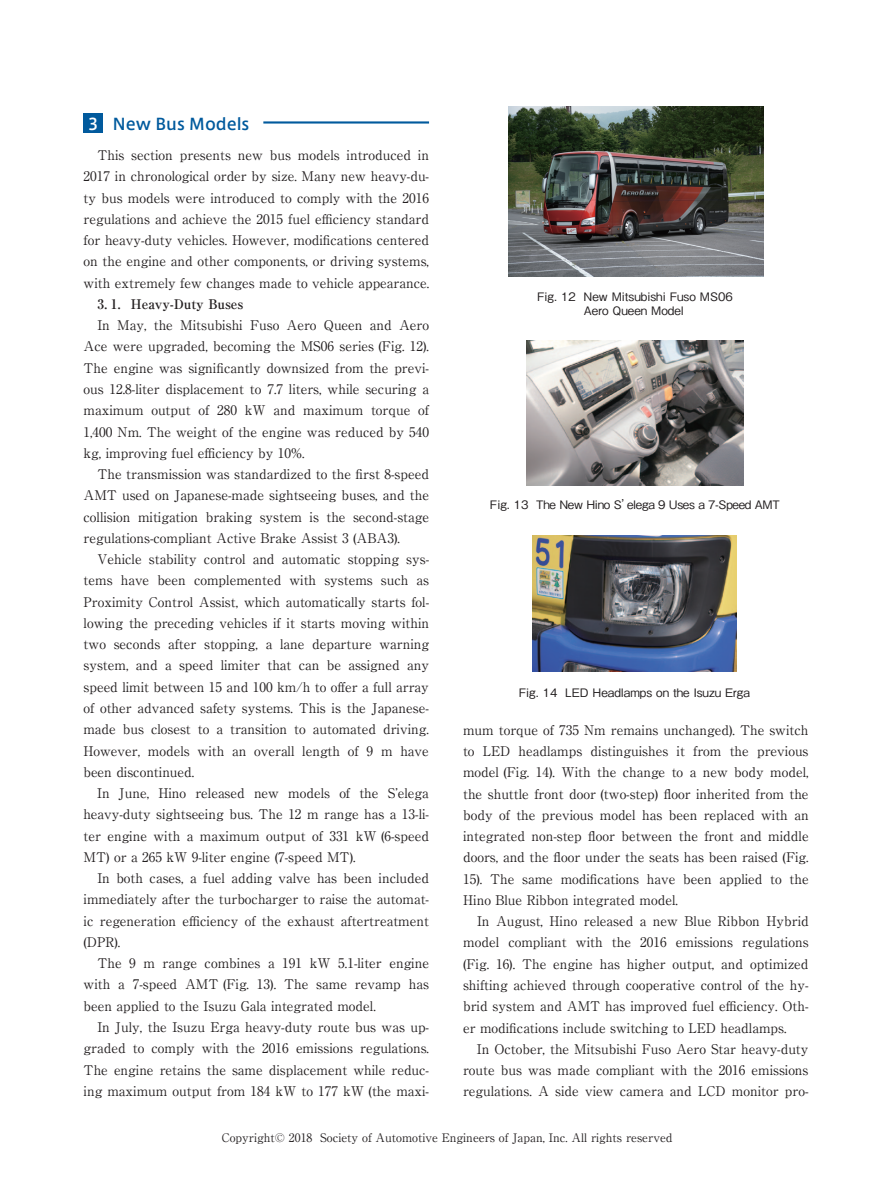
<style>
.page{position:relative;width:893px;height:1191px;background:#fff}
.page>*{position:absolute;margin:0;border:0;box-sizing:border-box;transform-origin:0 0}
.t1{font:500 15.9px "Axis Pro N";color:#015a9d}
.t2{font:13.35px/21.3px "Ryumin Pro";color:#231f20;text-align:justify}
.t3{font:700 13.35px "Ryumin Pro";color:#231f20}
.t4{font:500 11.7px/14.1px "Gothic BBB Pro";color:#231f20;text-align:center}
.t5{font:11.7px "Ryumin Pro";color:#231f20}
.t6{font:500 11.7px "Gothic BBB Pro";letter-spacing:-.025em;color:#231f20}
.s1{color:#fff}
</style>
<div class="page">
<hr style="left:263px;top:121px;width:166px;height:3px;background:#015a9d">
<div style="left:84px;top:114px;width:19px;height:19px;background:#015a9d"></div>
<img style="left:508px;top:106px;width:255px;height:170px">
<img style="left:526px;top:341px;width:217px;height:144px">
<img style="left:533px;top:535px;width:204px;height:136px">
<p class="t1" style="left:88px;top:116px;width:163px"><span class="s1">3</span> New Bus Models</p>
<p class="t2" style="left:84px;top:143px;width:347px;text-indent:14px">This section presents new bus models introduced in 2017 in chronological order by size. Many new heavy-du&shy;ty bus models were introduced to comply with the 2016 regulations and achieve the 2015 fuel efficiency standard for heavy-duty vehicles. However, modifications centered on the engine and other components, or driving systems, with extremely few changes made to vehicle appearance.</p>
<p class="t3" style="left:97px;top:293px;width:148px">3. 1. Heavy-Duty Buses</p>
<p class="t2" style="left:84px;top:314px;width:347px;text-indent:14px">In May, the Mitsubishi Fuso Aero Queen and Aero Ace were upgraded, becoming the MS06 series (Fig. 12).<br>The engine was significantly downsized from the previ&shy;ous 12.8-liter displacement to 7.7 liters, while securing a maximum output of 280 kW and maximum torque of 1,400 Nm. The weight of the engine was reduced by 540 kg, improving fuel efficiency by 10%.</p>
<p class="t2" style="left:84px;top:462px;width:347px;text-indent:14px">The transmission was standardized to the first 8-speed AMT used on Japanese-made sightseeing buses, and the collision mitigation braking system is the second-stage regulations-compliant Active Brake Assist 3 (ABA3).</p>
<p class="t2" style="left:83px;top:547px;width:347px;text-indent:14px">Vehicle stability control and automatic stopping sys&shy;tems have been complemented with systems such as Proximity Control Assist, which automatically starts fol&shy;lowing the preceding vehicles if it starts moving within two seconds after stopping, a lane departure warning system, and a speed limiter that can be assigned any speed limit between 15 and 100 km/h to offer a full array of other advanced safety systems. This is the Japanese&shy;made bus closest to a transition to automated driving.<br>However, models with an overall length of 9 m have been discontinued.</p>
<p class="t2" style="left:83px;top:781px;width:347px;text-indent:14px">In June, Hino released new models of the Sʼelega heavy-duty sightseeing bus. The 12 m range has a 13-li&shy;ter engine with a maximum output of 331 kW (6-speed MT) or a 265 kW 9-liter engine (7-speed MT).</p>
<p class="t2" style="left:84px;top:866px;width:347px;text-indent:14px">In both cases, a fuel adding valve has been included immediately after the turbocharger to raise the automat&shy;ic regeneration efficiency of the exhaust aftertreatment (DPR).</p>
<p class="t2" style="left:83px;top:951px;width:347px;text-indent:14px">The 9 m range combines a 191 kW 5.1-liter engine with a 7-speed AMT (Fig. 13). The same revamp has been applied to the Isuzu Gala integrated model.</p>
<p class="t2" style="left:84px;top:1015px;width:347px;text-indent:14px">In July, the Isuzu Erga heavy-duty route bus was up&shy;graded to comply with the 2016 emissions regulations.<br>The engine retains the same displacement while reduc&shy;ing maximum output from 184 kW to 177 kW (the maxi-</p>
<p class="t4" style="left:537px;top:288px;width:197px">Fig. 12 New Mitsubishi Fuso MS06<br>Aero Queen Model</p>
<p class="t6" style="left:490px;top:495px;width:291px">Fig. 13 The New Hino S’elega 9 Uses a 7-Speed AMT</p>
<p class="t4" style="left:519px;top:683px;width:233px">Fig. 14 LED Headlamps on the Isuzu Erga</p>
<p class="t2" style="left:463px;top:718px;width:347px">mum torque of 735 Nm remains unchanged). The switch to LED headlamps distinguishes it from the previous model (Fig. 14). With the change to a new body model, the shuttle front door (two-step) floor inherited from the body of the previous model has been replaced with an integrated non-step floor between the front and middle doors, and the floor under the seats has been raised (Fig.<br>15). The same modifications have been applied to the Hino Blue Ribbon integrated model.</p>
<p class="t2" style="left:463px;top:909px;width:347px;text-indent:14px">In August, Hino released a new Blue Ribbon Hybrid model compliant with the 2016 emissions regulations (Fig. 16). The engine has higher output, and optimized shifting achieved through cooperative control of the hy&shy;brid system and AMT has improved fuel efficiency. Oth&shy;er modifications include switching to LED headlamps.</p>
<p class="t2" style="left:463px;top:1037px;width:347px;text-indent:14px">In October, the Mitsubishi Fuso Aero Star heavy-duty route bus was made compliant with the 2016 emissions regulations. A side view camera and LCD monitor pro-</p>
<p class="t5" style="left:222px;top:1128px;width:452px">Copyright© 2018 Society of Automotive Engineers of Japan, Inc. All rights reserved</p>
</div>
